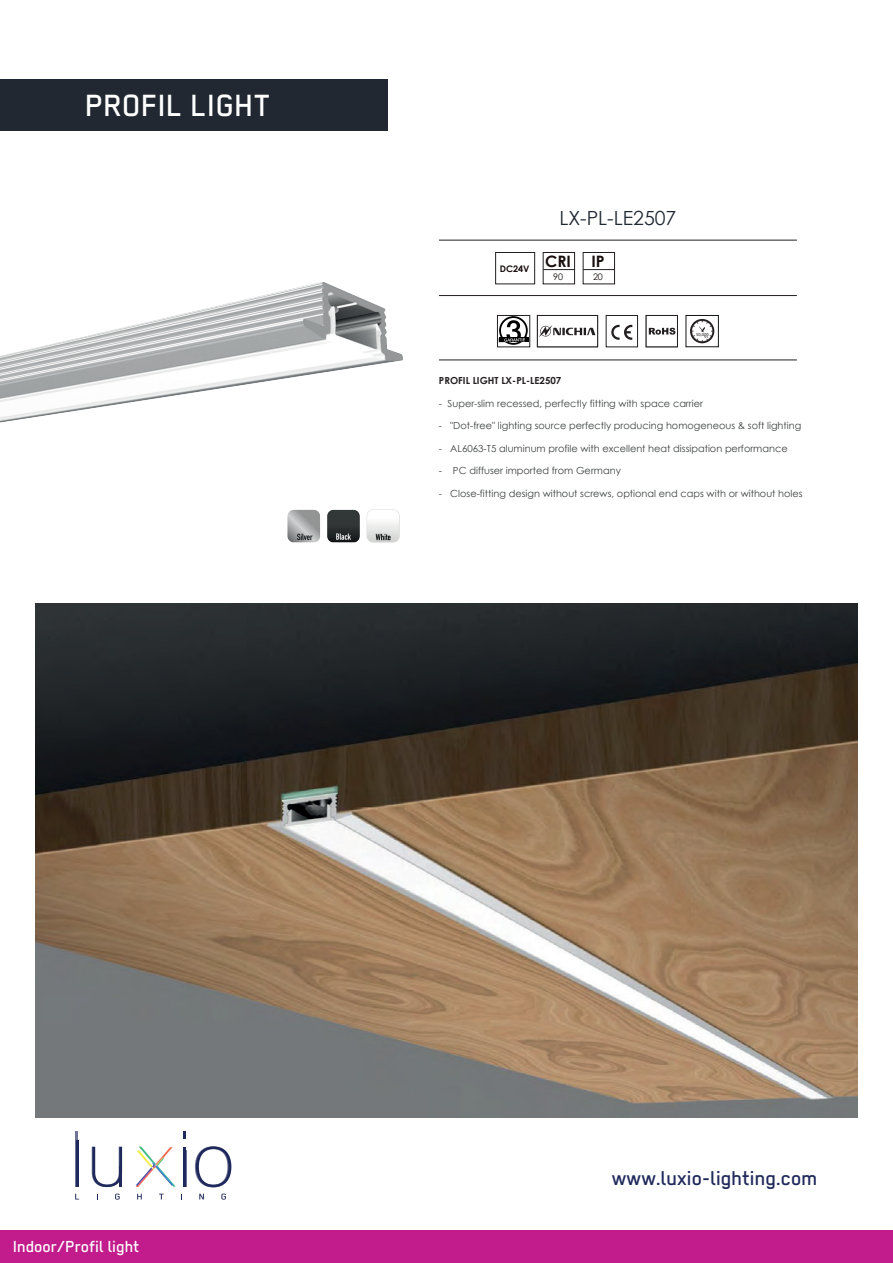
<style>
.page{position:relative;width:893px;height:1263px;background:#fff}
.page>*{position:absolute;margin:0;border:0;box-sizing:border-box;transform-origin:0 0}
.t1{font:500 34.5px "Regular";color:#fff}
.t2{font:500 22.5px "Regular";color:#20295c}
.t3{font:19.5px "Century Gothic";color:#212832}
.t4{font:500 18px "Regular";color:#fff}
.t5{font:700 15.75px "Century Gothic";color:#190d0e}
.t6{font:9.75px "Century Gothic";color:#3e4141}
.t7{font:700 9.75px "Century Gothic";color:#231f20}
.t8{font:700 9px "Century Gothic";color:#190d0e}
.t9{font:9px "Century Gothic";color:#190d0e}
.t10{font:4.5px "Myriad Pro";color:#231f20}
</style>
<div class="page">
<div style="left:0;top:79px;width:388px;height:51px;background:#212832"></div>
<svg style="left:136px;top:1147px;width:40px;height:40px"></svg>
<hr style="left:183px;top:1147px;width:2px;height:40px;background:#20295c">
<hr style="left:76px;top:1140px;width:3px;height:47px;background:#20295c">
<hr style="left:75px;top:1131px;width:3px;height:56px;background:#20295c">
<svg style="left:92px;top:1147px;width:30px;height:40px"></svg>
<hr style="left:120px;top:1167px;width:2px;height:20px;background:#20295c">
<hr style="left:184px;top:1150px;width:2px;height:37px;background:#20295c">
<svg style="left:183px;top:1131px;width:2px;height:8px"></svg>
<svg style="left:195px;top:1146px;width:36px;height:41px"></svg>
<svg style="left:75px;top:1194px;width:4px;height:5px"></svg>
<svg style="left:115px;top:1193px;width:5px;height:6px"></svg>
<svg style="left:137px;top:1194px;width:5px;height:5px"></svg>
<svg style="left:159px;top:1194px;width:5px;height:5px"></svg>
<svg style="left:199px;top:1194px;width:5px;height:5px"></svg>
<svg style="left:221px;top:1193px;width:5px;height:6px"></svg>
<hr style="left:439px;top:359px;width:358px;height:1px;background:#231f20">
<hr style="left:439px;top:295px;width:358px;height:1px;background:#231f20">
<hr style="left:439px;top:240px;width:358px;height:1px;background:#231f20">
<div style="left:606px;top:315px;width:32px;height:32px;border:1px solid #231f20"></div>
<svg style="left:611px;top:325px;width:21px;height:15px"></svg>
<div style="left:646px;top:315px;width:32px;height:32px;border:1px solid #231f20"></div>
<svg style="left:649px;top:328px;width:26px;height:7px"></svg>
<div style="left:497px;top:315px;width:33px;height:32px;border:1px solid #231f20"></div>
<div style="left:1px;top:1230px;width:892px;height:33px;background:#c11b8c"></div>
<div style="left:686px;top:315px;width:33px;height:32px;border:1px solid #111416"></div>
<svg style="left:690px;top:319px;width:24px;height:24px"></svg>
<div style="left:537px;top:315px;width:61px;height:32px;border:1px solid #231f20"></div>
<svg style="left:539px;top:325px;width:56px;height:12px"></svg>
<div style="left:543px;top:252px;width:32px;height:32px;border:1px solid #231f20"></div>
<hr style="left:543px;top:269px;width:32px;height:1px;background:#231f20">
<div style="left:583px;top:252px;width:32px;height:32px;border:1px solid #231f20"></div>
<hr style="left:583px;top:269px;width:32px;height:1px;background:#231f20">
<div style="left:495px;top:252px;width:40px;height:32px;border:1px solid #231f20"></div>
<img style="left:287px;top:509px;width:113px;height:34px">
<img style="left:35px;top:604px;width:823px;height:514px">
<img style="left:0;top:282px;width:403px;height:141px">
<svg style="left:499px;top:316px;width:30px;height:29px"></svg>
<h1 class="t1" style="left:86px;top:86px;width:187px">PROFIL LIGHT</h1>
<p class="t8" style="left:500px;top:262px;width:31px">DC24V</p>
<h3 class="t3" style="left:559px;top:205px;width:119px">LX-PL-LE2507</h3>
<h3 class="t5" style="left:545px;top:250px;width:27px">CRI</h3>
<p class="t9" style="left:553px;top:271px;width:11px">90</p>
<h3 class="t5" style="left:591px;top:250px;width:15px">IP</h3>
<p class="t9" style="left:593px;top:271px;width:11px">20</p>
<p class="t10" style="left:696px;top:331px;width:14px">50,000</p>
<p class="t7" style="left:439px;top:373px;width:124px">PROFIL LIGHT LX-PL-LE2507</p>
<p class="t6" style="left:439px;top:396px;width:266px">- Super-slim recessed, perfectly fitting with space carrier</p>
<p class="t6" style="left:439px;top:419px;width:364px">- "Dot-free" lighting source perfectly producing homogeneous &amp; soft lighting</p>
<p class="t6" style="left:439px;top:441px;width:350px">- AL6063-T5 aluminum profile with excellent heat dissipation performance</p>
<p class="t6" style="left:439px;top:464px;width:183px">- PC diffuser imported from Germany</p>
<p class="t6" style="left:439px;top:486px;width:365px">- Close-fitting design without screws, optional end caps with or without holes</p>
<h3 class="t4" style="left:13px;top:1236px;width:128px">Indoor/Profil light</h3>
<h2 class="t2" style="left:612px;top:1165px;width:207px">www.luxio-lighting.com</h2>
</div>
